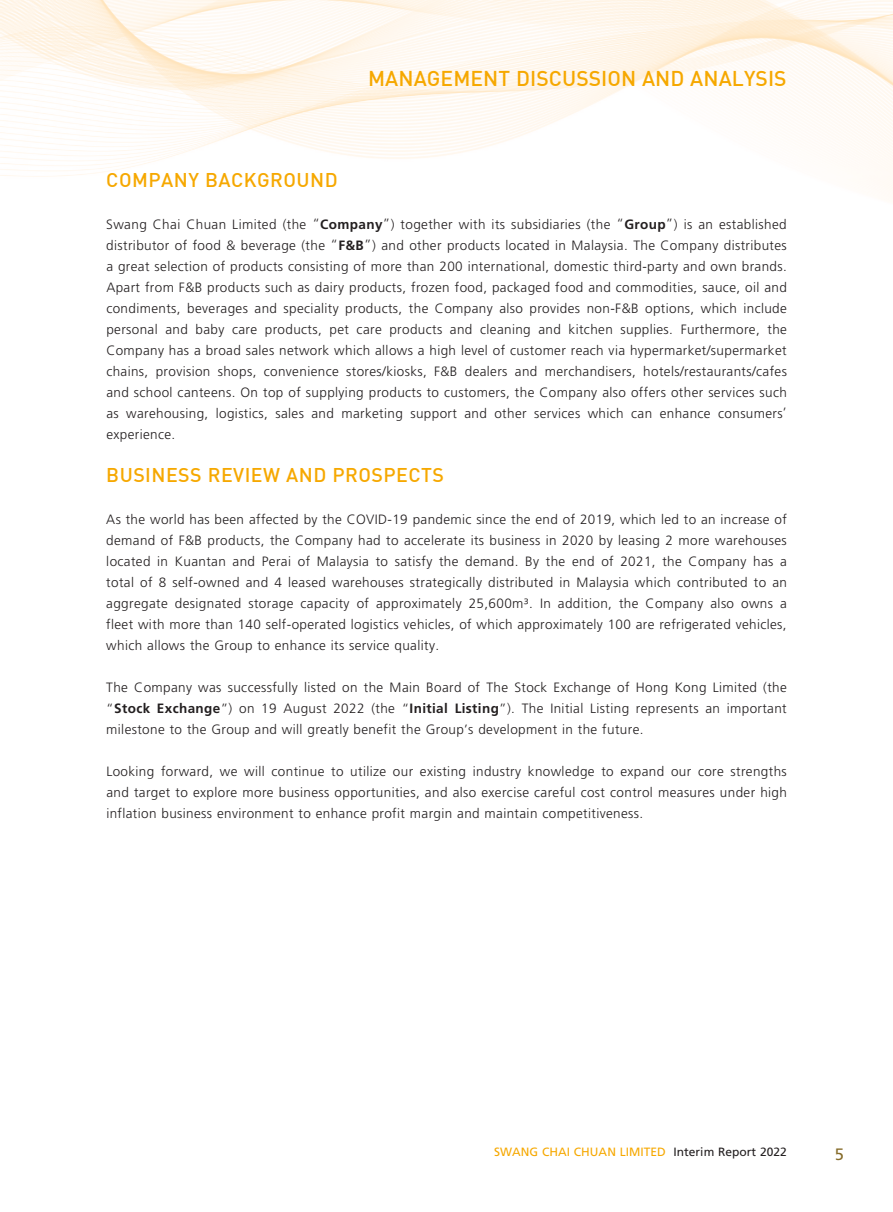
<style>
.page{position:relative;width:893px;height:1212px;background:#fff}
.page>*{position:absolute;margin:0;border:0;box-sizing:border-box;transform-origin:0 0}
.t1{font:21px "DIN Medium";letter-spacing:.005em;color:#f6a800}
.t2{font:19.5px "DIN Medium";letter-spacing:.025em;color:#f6a800}
.t3{font:16.5px "Frutiger LT Std";color:#866c2a}
.t4{font:300 13.5px/21px "Frutiger LT Std";letter-spacing:.03em;color:#231f20;text-align:justify}
.t5{font:12px "Frutiger LT Std";letter-spacing:.005em;color:#f6a800}
.s1{font-weight:700}
.s2{color:#231f20}
</style>
<div class="page">
<img style="left:0;top:0;width:893px;height:194px">
<h1 class="t1" style="left:368px;top:65px;width:420px">MANAGEMENT DISCUSSION AND ANALYSIS</h1>
<h2 class="t2" style="left:106px;top:167px;width:233px">COMPANY BACKGROUND</h2>
<p class="t4" style="left:106px;top:214px;width:682px">Swang Chai Chuan Limited (the “<span class="s1">Company</span>”) together with its subsidiaries (the “<span class="s1">Group</span>”) is an established distributor of food &amp; beverage (the “<span class="s1">F&amp;B</span>”) and other products located in Malaysia. The Company distributes a great selection of products consisting of more than 200 international, domestic third-party and own brands.<br>Apart from F&amp;B products such as dairy products, frozen food, packaged food and commodities, sauce, oil and condiments, beverages and speciality products, the Company also provides non-F&amp;B options, which include personal and baby care products, pet care products and cleaning and kitchen supplies. Furthermore, the Company has a broad sales network which allows a high level of customer reach via hypermarket/supermarket chains, provision shops, convenience stores/kiosks, F&amp;B dealers and merchandisers, hotels/restaurants/cafes and school canteens. On top of supplying products to customers, the Company also offers other services such as warehousing, logistics, sales and marketing support and other services which can enhance consumers’ experience.</p>
<h2 class="t2" style="left:106px;top:463px;width:339px">BUSINESS REVIEW AND PROSPECTS</h2>
<p class="t4" style="left:106px;top:509px;width:682px">As the world has been affected by the COVID-19 pandemic since the end of 2019, which led to an increase of demand of F&amp;B products, the Company had to accelerate its business in 2020 by leasing 2 more warehouses located in Kuantan and Perai of Malaysia to satisfy the demand. By the end of 2021, the Company has a total of 8 self-owned and 4 leased warehouses strategically distributed in Malaysia which contributed to an aggregate designated storage capacity of approximately 25,600m³. In addition, the Company also owns a fleet with more than 140 self-operated logistics vehicles, of which approximately 100 are refrigerated vehicles, which allows the Group to enhance its service quality.</p>
<p class="t4" style="left:106px;top:677px;width:682px">The Company was successfully listed on the Main Board of The Stock Exchange of Hong Kong Limited (the “<span class="s1">Stock Exchange</span>”) on 19 August 2022 (the “<span class="s1">Initial Listing</span>”). The Initial Listing represents an important milestone to the Group and will greatly benefit the Group’s development in the future.</p>
<p class="t4" style="left:106px;top:761px;width:682px">Looking forward, we will continue to utilize our existing industry knowledge to expand our core strengths and target to explore more business opportunities, and also exercise careful cost control measures under high inflation business environment to enhance profit margin and maintain competitiveness.</p>
<p class="t5" style="left:494px;top:1145px;width:294px">SWANG CHAI CHUAN LIMITED <span class="s2">Interim Report 2022</span></p>
<p class="t3" style="left:835px;top:1144px;width:11px">5</p>
</div>
